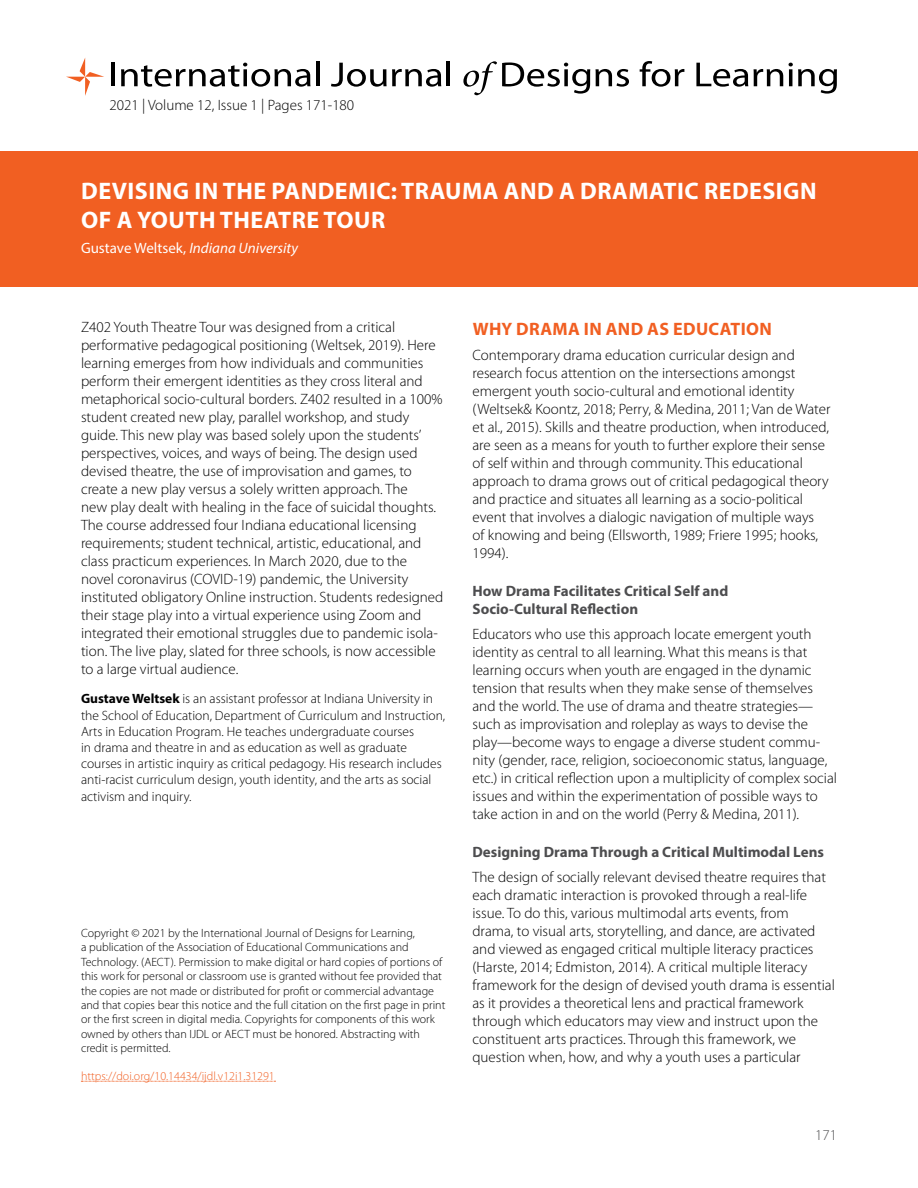
<style>
.page{position:relative;width:918px;height:1188px;background:#fff}
.page>*{position:absolute;margin:0;border:0;box-sizing:border-box;transform-origin:0 0}
.t1{font:700 24px/28.8px "Myriad Pro";letter-spacing:.02em;color:#fff}
.t2{font:700 18px "Myriad Pro";letter-spacing:.02em;color:#f15f22}
.Running_Text{font:300 15px/18px "Myriad Pro";color:#000}
.abstract{font:300 15px/18px "Myriad Pro";color:#000}
.t3{font:700 15px/18px "Myriad Pro";color:#4d4d4f}
.authors{font:italic 15px "Myriad Pro";color:#fff}
.t4{font:300 15px "Myriad Pro";color:#4d4d4f}
.bio{font:300 13.5px/16.2px "Myriad Pro";color:#000}
.Running_Text-2{font:300 12px/14.4px "Myriad Pro";color:#000}
.Running_Text-3{font:300 12px "Myriad Pro";color:#f15f22}
.s1{font-style:normal}
.s2{font-weight:700}
</style>
<div class="page">
<svg style="left:66px;top:58px;width:38px;height:38px"></svg>
<hr style="left:111px;top:63px;width:4px;height:23px;background:#000">
<svg style="left:121px;top:63px;width:190px;height:24px"></svg>
<hr style="left:316px;top:61px;width:3px;height:25px;background:#000">
<svg style="left:331px;top:63px;width:110px;height:24px"></svg>
<hr style="left:447px;top:61px;width:3px;height:25px;background:#000">
<svg style="left:463px;top:61px;width:127px;height:34px"></svg>
<svg style="left:596px;top:69px;width:33px;height:18px"></svg>
<svg style="left:640px;top:61px;width:44px;height:26px"></svg>
<svg style="left:696px;top:63px;width:52px;height:24px"></svg>
<svg style="left:754px;top:69px;width:29px;height:17px"></svg>
<svg style="left:789px;top:63px;width:48px;height:31px"></svg>
<div style="left:0;top:151px;width:918px;height:136px;background:#f15f22"></div>
<svg style="left:81px;top:1081px;width:194px;height:1px"></svg>
<p class="abstract" style="left:110px;top:96px;width:246px">2021 | Volume 12, Issue 1 | Pages 171-180</p>
<p class="t1" style="left:81px;top:176px;width:737px">DEVISING IN THE PANDEMIC: TRAUMA AND A DRAMATIC REDESIGN<br>OF A YOUTH THEATRE TOUR</p>
<p class="authors" style="left:81px;top:239px;width:219px"><span class="s1">Gustave Weltsek,</span> Indiana University</p>
<p class="abstract" style="left:81px;top:318px;width:364px">Z402 Youth Theatre Tour was designed from a critical performative pedagogical positioning (Weltsek, 2019). Here learning emerges from how individuals and communities perform their emergent identities as they cross literal and metaphorical socio-cultural borders. Z402 resulted in a 100% student created new play, parallel workshop, and study guide. This new play was based solely upon the students’ perspectives, voices, and ways of being. The design used devised theatre, the use of improvisation and games, to create a new play versus a solely written approach. The<br>new play dealt with healing in the face of suicidal thoughts.<br>The course addressed four Indiana educational licensing requirements; student technical, artistic, educational, and class practicum experiences. In March 2020, due to the novel coronavirus (COVID-19) pandemic, the University instituted obligatory Online instruction. Students redesigned their stage play into a virtual experience using Zoom and integrated their emotional struggles due to pandemic isola&shy;tion. The live play, slated for three schools, is now accessible to a large virtual audience.</p>
<p class="bio" style="left:81px;top:691px;width:366px"><span class="s2">Gustave Weltsek</span> is an assistant professor at Indiana University in the School of Education, Department of Curriculum and Instruction, Arts in Education Program. He teaches undergraduate courses<br>in drama and theatre in and as education as well as graduate courses in artistic inquiry as critical pedagogy. His research includes anti-racist curriculum design, youth identity, and the arts as social activism and inquiry.</p>
<p class="Running_Text-2" style="left:81px;top:926px;width:366px">Copyright © 2021 by the International Journal of Designs for Learning,<br>a publication of the Association of Educational Communications and Technology. (AECT). Permission to make digital or hard copies of portions of this work for personal or classroom use is granted without fee provided that the copies are not made or distributed for profit or commercial advantage and that copies bear this notice and the full citation on the first page in print or the first screen in digital media. Copyrights for components of this work owned by others than IJDL or AECT must be honored. Abstracting with credit is permitted.</p>
<p class="Running_Text-3" style="left:81px;top:1069px;width:195px">https://doi.org/10.14434/ijdl.v12i1.31291</p>
<p class="t2" style="left:473px;top:318px;width:301px">WHY DRAMA IN AND AS EDUCATION</p>
<p class="Running_Text" style="left:472px;top:346px;width:359px">Contemporary drama education curricular design and research focus attention on the intersections amongst emergent youth socio-cultural and emotional identity (Weltsek&amp; Koontz, 2018; Perry, &amp; Medina, 2011; Van de Water et al., 2015). Skills and theatre production, when introduced, are seen as a means for youth to further explore their sense of self within and through community. This educational approach to drama grows out of critical pedagogical theory and practice and situates all learning as a socio-political event that involves a dialogic navigation of multiple ways<br>of knowing and being (Ellsworth, 1989; Friere 1995; hooks, 1994).</p>
<p class="t3" style="left:472px;top:582px;width:257px">How Drama Facilitates Critical Self and<br>Socio-Cultural Reflection</p>
<p class="Running_Text" style="left:472px;top:625px;width:366px">Educators who use this approach locate emergent youth identity as central to all learning. What this means is that learning occurs when youth are engaged in the dynamic tension that results when they make sense of themselves and the world. The use of drama and theatre strategies— such as improvisation and roleplay as ways to devise the play—become ways to engage a diverse student commu&shy;nity (gender, race, religion, socioeconomic status, language, etc.) in critical reflection upon a multiplicity of complex social issues and within the experimentation of possible ways to take action in and on the world (Perry &amp; Medina, 2011).</p>
<p class="t3" style="left:472px;top:843px;width:353px">Designing Drama Through a Critical Multimodal Lens</p>
<p class="Running_Text" style="left:472px;top:868px;width:364px">The design of socially relevant devised theatre requires that each dramatic interaction is provoked through a real-life issue. To do this, various multimodal arts events, from<br>drama, to visual arts, storytelling, and dance, are activated and viewed as engaged critical multiple literacy practices (Harste, 2014; Edmiston, 2014). A critical multiple literacy framework for the design of devised youth drama is essential as it provides a theoretical lens and practical framework through which educators may view and instruct upon the constituent arts practices. Through this framework, we question when, how, and why a youth uses a particular</p>
<p class="t4" style="left:815px;top:1126px;width:23px">171</p>
</div>
